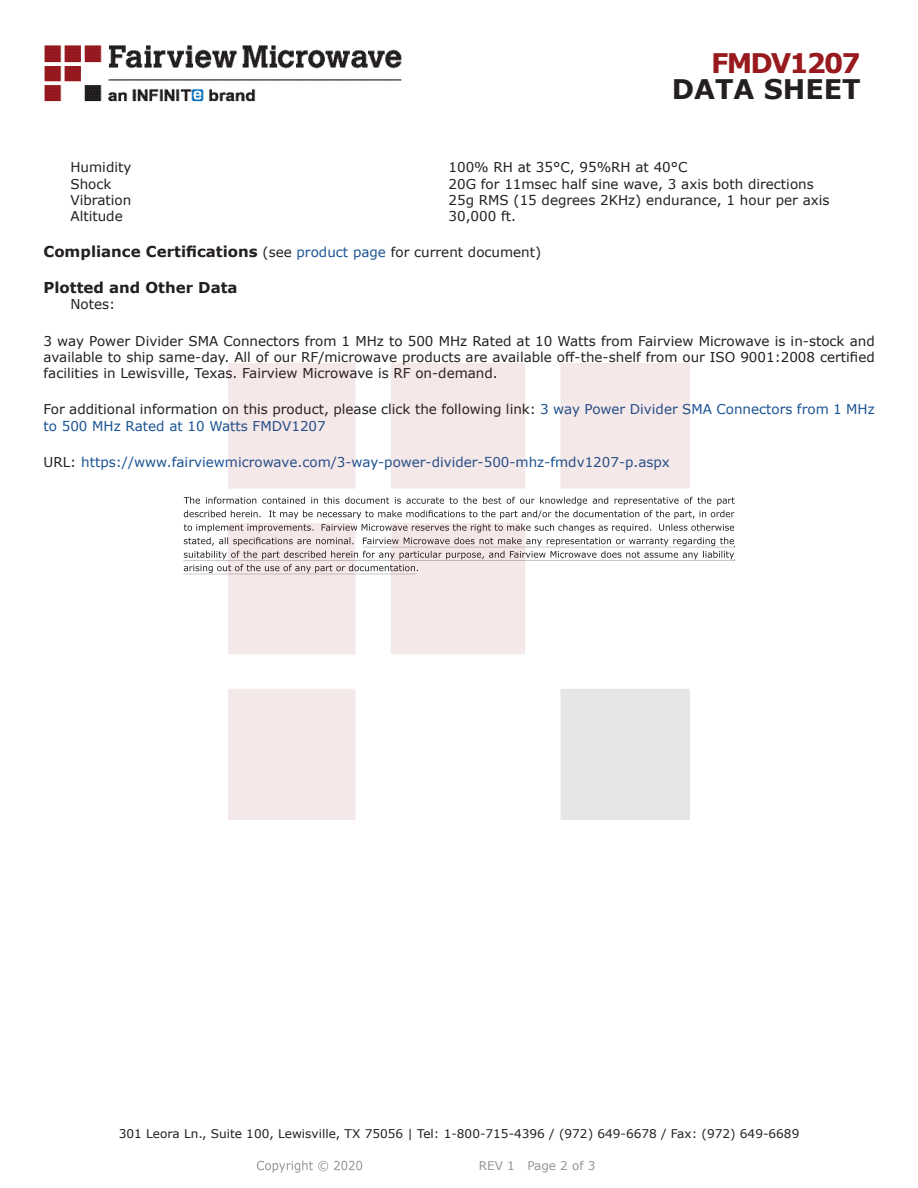
<style>
.page{position:relative;width:918px;height:1188px;background:#fff}
.page>*{position:absolute;margin:0;border:0;box-sizing:border-box;transform-origin:0 0}
.t1{font:700 27px "Verdana";color:#231f20}
.FM{font:700 27px "Verdana";letter-spacing:-.07em;color:#981a1e}
.Head1_for_Compliance{font:700 15px "Verdana";color:#231f20}
.Web_Description_Para{font:13.5px/16.2px "Verdana";color:#231f20;text-align:justify}
.Specs_Para{font:13.5px "Verdana";color:#231f20}
.Web_Description_Para-2{font:13.5px/16.2px "Verdana";color:#1a5392}
.URL_para{font:13.5px "Verdana";color:#1a5392}
.t2{font:12px "Verdana";color:#231f20}
.REV_Info{font:12px "Verdana";color:#939598}
.s1{font-weight:400;font-size:13.5px}
.s2{font-weight:400;font-size:13.5px;color:#1a5392}
.s3{color:#231f20}
</style>
<div class="page">
<svg style="left:184px;top:497px;width:551px;height:76px"></svg>
<hr style="left:363px;top:547px;width:372px;height:1px;background:#231f20">
<hr style="left:183px;top:560px;width:551px;height:1px;background:#231f20">
<hr style="left:184px;top:574px;width:233px;height:1px;background:#231f20">
<img style="left:257px;top:1160px;width:106px;height:13px">
<img style="left:228px;top:364px;width:462px;height:456px">
<img style="left:44px;top:45px;width:358px;height:57px">
<p class="FM" style="left:711px;top:44px;width:151px">FMDV1207</p>
<p class="t1" style="left:672px;top:70px;width:191px">DATA SHEET</p>
<p class="Specs_Para" style="left:70px;top:158px;width:62px">Humidity</p>
<p class="Specs_Para" style="left:448px;top:158px;width:241px">100% RH at 35°C, 95%RH at 40°C</p>
<p class="Specs_Para" style="left:70px;top:174px;width:42px">Shock</p>
<p class="Specs_Para" style="left:448px;top:174px;width:367px">20G for 11msec half sine wave, 3 axis both directions</p>
<p class="Specs_Para" style="left:70px;top:191px;width:62px">Vibration</p>
<p class="Specs_Para" style="left:448px;top:191px;width:383px">25g RMS (15 degrees 2KHz) endurance, 1 hour per axis</p>
<p class="Specs_Para" style="left:70px;top:207px;width:54px">Altitude</p>
<p class="Specs_Para" style="left:448px;top:207px;width:69px">30,000 ft.</p>
<p class="Head1_for_Compliance" style="left:44px;top:241px;width:499px">Compliance Certifications <span class="s1">(see</span> <span class="s2">product page</span> <span class="s1">for current document)</span></p>
<p class="Head1_for_Compliance" style="left:44px;top:277px;width:196px">Plotted and Other Data</p>
<p class="Specs_Para" style="left:70px;top:295px;width:46px">Notes:</p>
<p class="Web_Description_Para" style="left:44px;top:332px;width:833px">3 way Power Divider SMA Connectors from 1 MHz to 500 MHz Rated at 10 Watts from Fairview Microwave is in-stock and available to ship same-day. All of our RF/microwave products are available off-the-shelf from our ISO 9001:2008 certified facilities in Lewisville, Texas. Fairview Microwave is RF on-demand.</p>
<p class="Web_Description_Para-2" style="left:44px;top:401px;width:833px"><span class="s3">For additional information on this product, please click the following link:</span> 3 way Power Divider SMA Connectors from 1 MHz to 500 MHz Rated at 10 Watts FMDV1207</p>
<p class="URL_para" style="left:44px;top:453px;width:628px"><span class="s3">URL:</span> https://www.fairviewmicrowave.com/3-way-power-divider-500-mhz-fmdv1207-p.aspx</p>
<p class="t2" style="left:119px;top:1125px;width:682px">301 Leora Ln., Suite 100, Lewisville, TX 75056 | Tel: 1-800-715-4396 / (972) 649-6678 / Fax: (972) 649-6689</p>
<p class="REV_Info" style="left:479px;top:1157px;width:118px">REV 1 Page 2 of 3</p>
</div>
